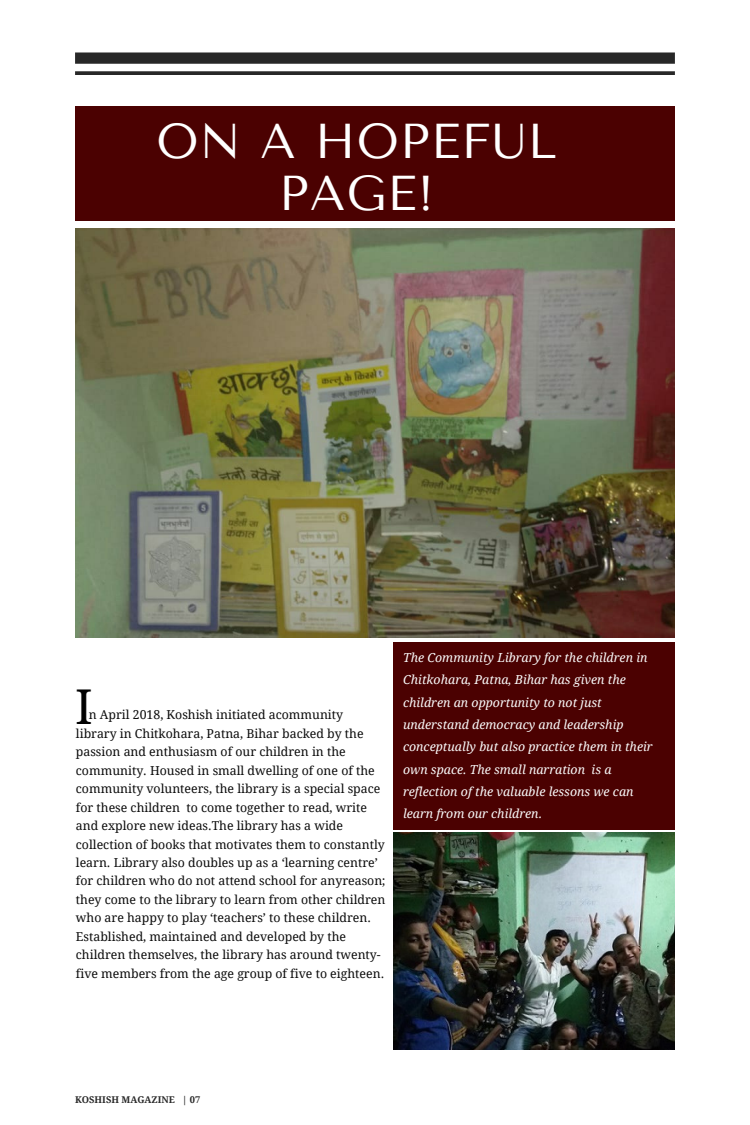
<style>
.page{position:relative;width:750px;height:1125px;background:#fff}
.page>*{position:absolute;margin:0;border:0;box-sizing:border-box;transform-origin:0 0}
.t1{font:48.8px/52.5px "Tenor Sans";letter-spacing:.02em;color:#fff;text-align:center}
.t2{font:48px "Droid Serif";color:#000}
.t3{font:italic 12.4px/22.3px "Droid Serif";color:#fafafa}
.t4{font:12.3px/18.5px "Droid Serif";color:#0c0c0c}
.t5{font:700 9.3px "Droid Serif";color:#282828}
</style>
<div class="page">
<svg style="left:75px;top:52px;width:600px;height:23px"></svg>
<img style="left:75px;top:229px;width:600px;height:409px">
<div style="left:75px;top:106px;width:600px;height:114px;background:#4b0101"></div>
<div style="left:394px;top:642px;width:281px;height:188px;background:#4b0101"></div>
<img style="left:394px;top:833px;width:281px;height:217px">
<p class="t1" style="left:156px;top:115px;width:402px">ON A HOPEFUL<br>PAGE!</p>
<p class="t2" style="left:75px;top:680px;width:19px">I</p>
<p class="t4" style="left:76px;top:706px;width:311px;text-indent:13px">n April 2018, Koshish initiated acommunity library in Chitkohara, Patna, Bihar backed by the passion and enthusiasm of our children in the community. Housed in small dwelling of one of the community volunteers, the library is a special space for these children to come together to read, write and explore new ideas.The library has a wide collection of books that motivates them to constantly learn. Library also doubles up as a ‘learning centre’ for children who do not attend school for anyreason; they come to the library to learn from other children who are happy to play ‘teachers’ to these children.<br>Established, maintained and developed by the children themselves, the library has around twenty&shy;five members from the age group of five to eighteen.</p>
<p class="t3" style="left:403px;top:647px;width:251px">The Community Library for the children in Chitkohara, Patna, Bihar has given the children an opportunity to not just understand democracy and leadership conceptually but also practice them in their own space. The small narration is a reflection of the valuable lessons we can learn from our children.</p>
<p class="t5" style="left:75px;top:1094px;width:127px">KOSHISH MAGAZINE | 07</p>
</div>
